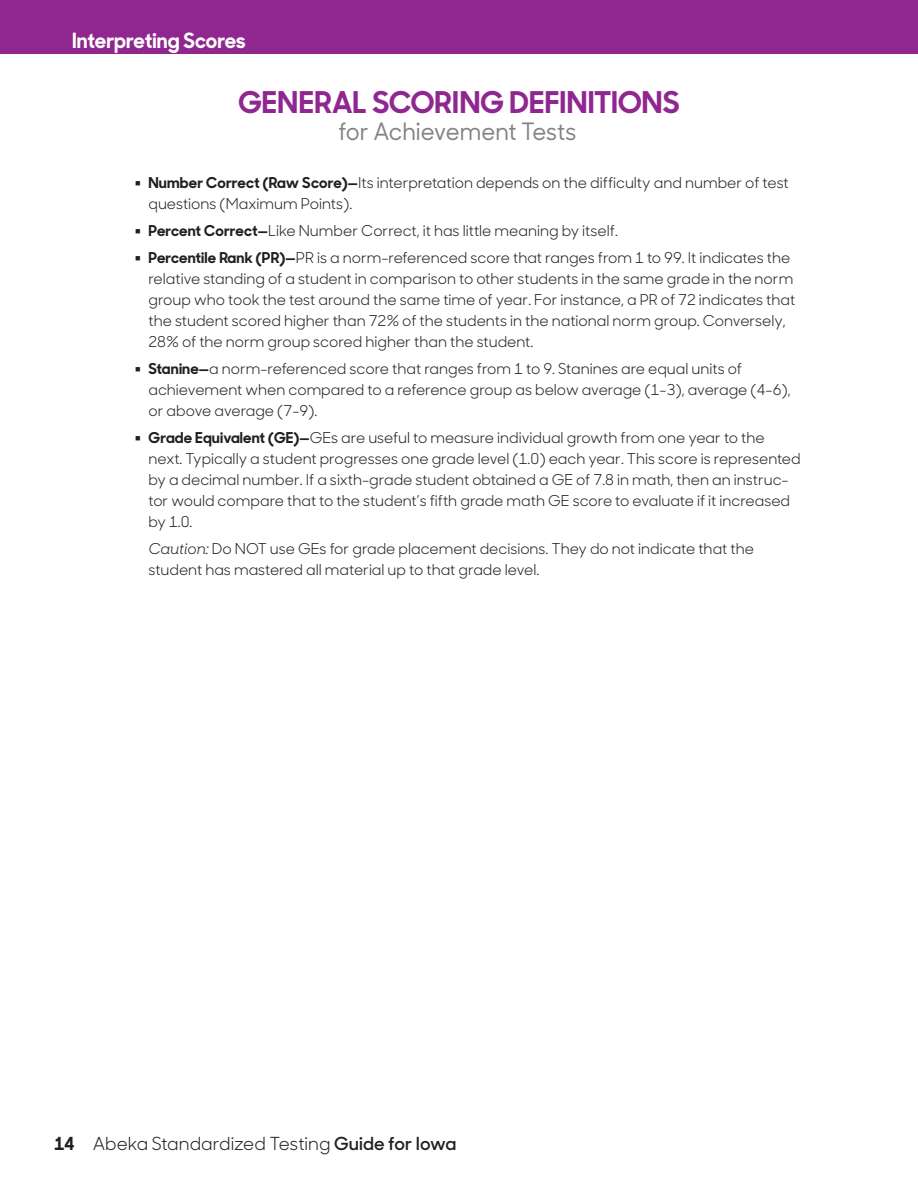
<style>
.page{position:relative;width:918px;height:1188px;background:#fff}
.page>*{position:absolute;margin:0;border:0;box-sizing:border-box;transform-origin:0 0}
._01_Heading{font:700 30px "Sharp Sans No 1";letter-spacing:.01em;color:#90268f}
.t1{font:500 24px "Sharp Sans No 1";color:#808285;scale:.95 1}
._02_Page_header{font:700 21px "Sharp Sans No 1";color:#fff}
.t2{font:18px "Sharp Sans No 1";color:#231f20}
._08___text_second_li{font:15px/21px "Sharp Sans No 1";color:#231f20}
._07___text_first_lin{font:15px/21px "Sharp Sans No 1";color:#231f20}
.s1{font-weight:700}
.s2{font-style:italic}
.s3{font-weight:600}
</style>
<div class="page">
<div style="left:0;top:0;width:918px;height:54px;background:#90268f"></div>
<p class="_02_Page_header" style="left:72px;top:23px;width:175px">Interpreting Scores</p>
<p class="_01_Heading" style="left:238px;top:77px;width:443px">GENERAL SCORING DEFINITIONS</p>
<p class="t1" style="left:339px;top:114px;width:252px">for Achievement Tests</p>
<p class="_07___text_first_lin" style="left:148px;top:170px;width:642px;text-indent:-14px">■ <span class="s1">Number Correct (Raw Score)—</span>Its interpretation depends on the difficulty and number of test questions (Maximum Points).</p>
<p class="_08___text_second_li" style="left:135px;top:218px;width:484px">■ <span class="s1">Percent Correct—</span>Like Number Correct, it has little meaning by itself.</p>
<p class="_08___text_second_li" style="left:148px;top:245px;width:648px;text-indent:-14px">■ <span class="s1">Percentile Rank (PR)—</span>PR is a norm-referenced score that ranges from 1 to 99. It indicates the relative standing of a student in comparison to other students in the same grade in the norm group who took the test around the same time of year. For instance, a PR of 72 indicates that the student scored higher than 72% of the students in the national norm group. Conversely, 28% of the norm group scored higher than the student.</p>
<p class="_08___text_second_li" style="left:148px;top:356px;width:644px;text-indent:-14px">■ <span class="s1">Stanine—</span>a norm-referenced score that ranges from 1 to 9. Stanines are equal units of achievement when compared to a reference group as below average (1-3), average (4-6), or above average (7-9).</p>
<p class="_08___text_second_li" style="left:148px;top:425px;width:654px;text-indent:-14px">■ <span class="s1">Grade Equivalent (GE)—</span>GEs are useful to measure individual growth from one year to the next. Typically a student progresses one grade level (1.0) each year. This score is represented by a decimal number. If a sixth-grade student obtained a GE of 7.8 in math, then an instruc&shy;tor would compare that to the student’s fifth grade math GE score to evaluate if it increased by 1.0.</p>
<p class="_08___text_second_li" style="left:148px;top:536px;width:607px"><span class="s2">Caution:</span> Do NOT use GEs for grade placement decisions. They do not indicate that the student has mastered all material up to that grade level.</p>
<p class="t2" style="left:54px;top:1129px;width:404px"><span class="s1">14</span> Abeka Standardized Testing <span class="s3">Guide for Iowa</span></p>
</div>
